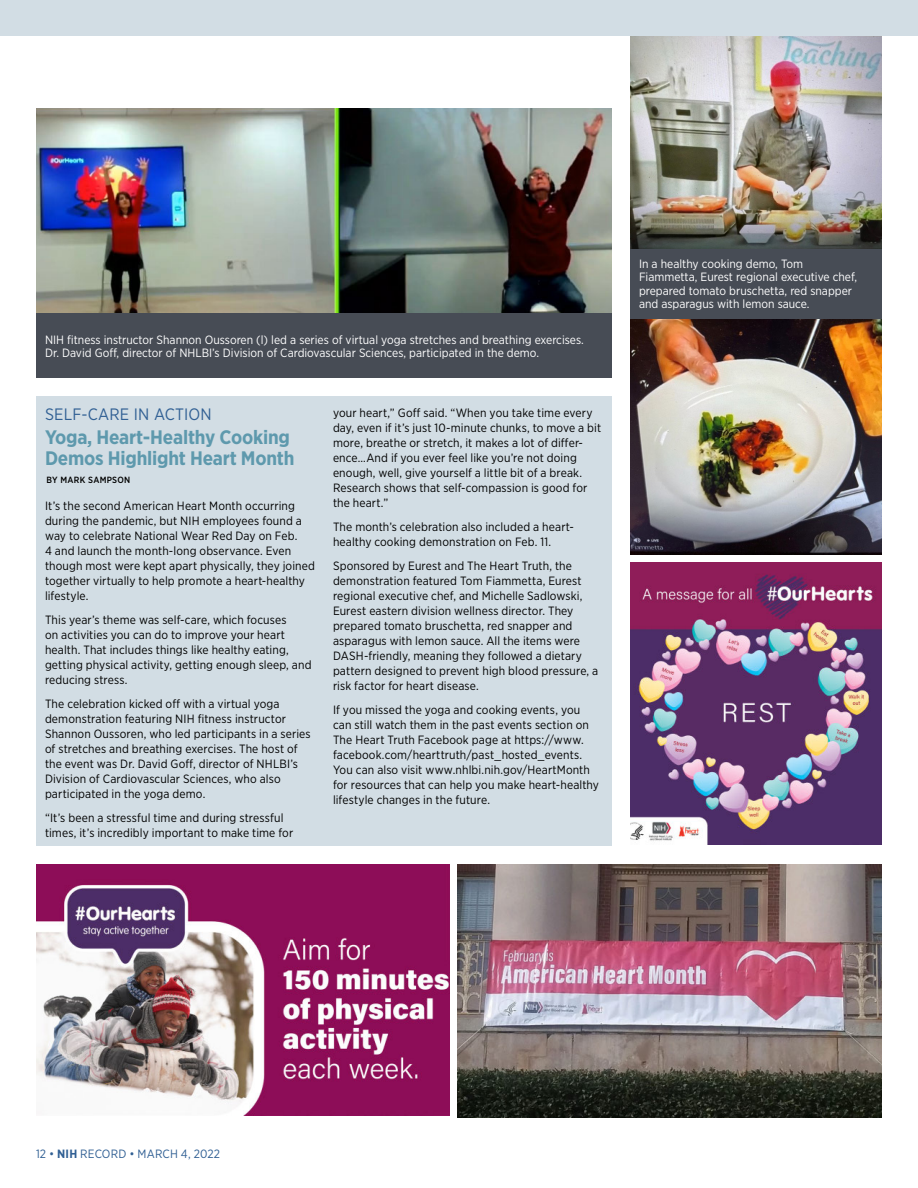
<style>
.page{position:relative;width:918px;height:1188px;background:#fff}
.page>*{position:absolute;margin:0;border:0;box-sizing:border-box;transform-origin:0 0}
.Head__Seen{font:700 19.5px/21px "Gotham Narrow";letter-spacing:-.01em;color:#5e99ad}
.Kicker_1_positive{font:16.5px "Gotham Narrow";letter-spacing:.01em;color:#316094}
.Body_2__Briefs_and_S{font:12px/15px "Gotham Narrow";letter-spacing:.01em;color:#000}
.Photo_caption_revers{font:12px/13.5px "Gotham Narrow";color:#fff}
.t1{font:12px "Gotham Narrow";letter-spacing:.01em;color:#316094}
.Byline{font:500 9px "Gotham Narrow";letter-spacing:.03em;color:#000}
.s1{font-weight:700}
</style>
<div class="page">
<img style="left:630px;top:35px;width:252px;height:214px">
<div style="left:0;top:0;width:918px;height:35px;background:#d2dde4"></div>
<div style="left:36px;top:396px;width:576px;height:450px;background:#d2dde4"></div>
<img style="left:457px;top:864px;width:425px;height:254px">
<img style="left:630px;top:318px;width:252px;height:237px">
<img style="left:630px;top:562px;width:252px;height:282px">
<img style="left:36px;top:864px;width:414px;height:252px">
<img style="left:36px;top:108px;width:576px;height:206px">
<div style="left:36px;top:314px;width:576px;height:64px;background:#474c55"></div>
<div style="left:630px;top:249px;width:252px;height:69px;background:#474c55"></div>
<p class="Photo_caption_revers" style="left:45px;top:333px;width:540px">NIH fitness instructor Shannon Oussoren (l) led a series of virtual yoga stretches and breathing exercises.<br>Dr. David Goff, director of NHLBI’s Division of Cardiovascular Sciences, participated in the demo.</p>
<p class="Kicker_1_positive" style="left:45px;top:404px;width:168px">SELF-CARE IN ACTION</p>
<p class="Head__Seen" style="left:45px;top:426px;width:251px">Yoga, Heart-Healthy Cooking<br>Demos Highlight Heart Month</p>
<p class="Byline" style="left:46px;top:474px;width:85px">BY MARK SAMPSON</p>
<p class="Body_2__Briefs_and_S" style="left:45px;top:498px;width:271px">It’s the second American Heart Month occurring during the pandemic, but NIH employees found a way to celebrate National Wear Red Day on Feb.<br>4 and launch the month-long observance. Even though most were kept apart physically, they joined together virtually to help promote a heart-healthy lifestyle.</p>
<p class="Body_2__Briefs_and_S" style="left:45px;top:612px;width:268px">This year’s theme was self-care, which focuses<br>on activities you can do to improve your heart health. That includes things like healthy eating, getting physical activity, getting enough sleep, and reducing stress.</p>
<p class="Body_2__Briefs_and_S" style="left:45px;top:696px;width:267px">The celebration kicked off with a virtual yoga demonstration featuring NIH fitness instructor Shannon Oussoren, who led participants in a series of stretches and breathing exercises. The host of the event was Dr. David Goff, director of NHLBI’s Division of Cardiovascular Sciences, who also participated in the yoga demo.</p>
<p class="Body_2__Briefs_and_S" style="left:45px;top:810px;width:250px">“It’s been a stressful time and during stressful times, it’s incredibly important to make time for</p>
<p class="Body_2__Briefs_and_S" style="left:333px;top:405px;width:270px">your heart,” Goff said. “When you take time every day, even if it’s just 10-minute chunks, to move a bit more, breathe or stretch, it makes a lot of differ&shy;ence…And if you ever feel like you’re not doing enough, well, give yourself a little bit of a break.<br>Research shows that self-compassion is good for the heart.”</p>
<p class="Body_2__Briefs_and_S" style="left:333px;top:519px;width:242px">The month’s celebration also included a heart&shy;healthy cooking demonstration on Feb. 11.</p>
<p class="Body_2__Briefs_and_S" style="left:333px;top:558px;width:267px">Sponsored by Eurest and The Heart Truth, the demonstration featured Tom Fiammetta, Eurest regional executive chef, and Michelle Sadlowski, Eurest eastern division wellness director. They prepared tomato bruschetta, red snapper and asparagus with lemon sauce. All the items were DASH-friendly, meaning they followed a dietary pattern designed to prevent high blood pressure, a risk factor for heart disease.</p>
<p class="Body_2__Briefs_and_S" style="left:333px;top:702px;width:268px">If you missed the yoga and cooking events, you can still watch them in the past events section on The Heart Truth Facebook page at https://www. facebook.com/hearttruth/past_hosted_events.<br>You can also visit www.nhlbi.nih.gov/HeartMonth for resources that can help you make heart-healthy lifestyle changes in the future.</p>
<p class="Photo_caption_revers" style="left:639px;top:256px;width:220px">In a healthy cooking demo, Tom Fiammetta, Eurest regional executive chef, prepared tomato bruschetta, red snapper and asparagus with lemon sauce.</p>
<p class="t1" style="left:36px;top:1146px;width:186px">12 • <span class="s1">NIH</span> RECORD • MARCH 4, 2022</p>
</div>
